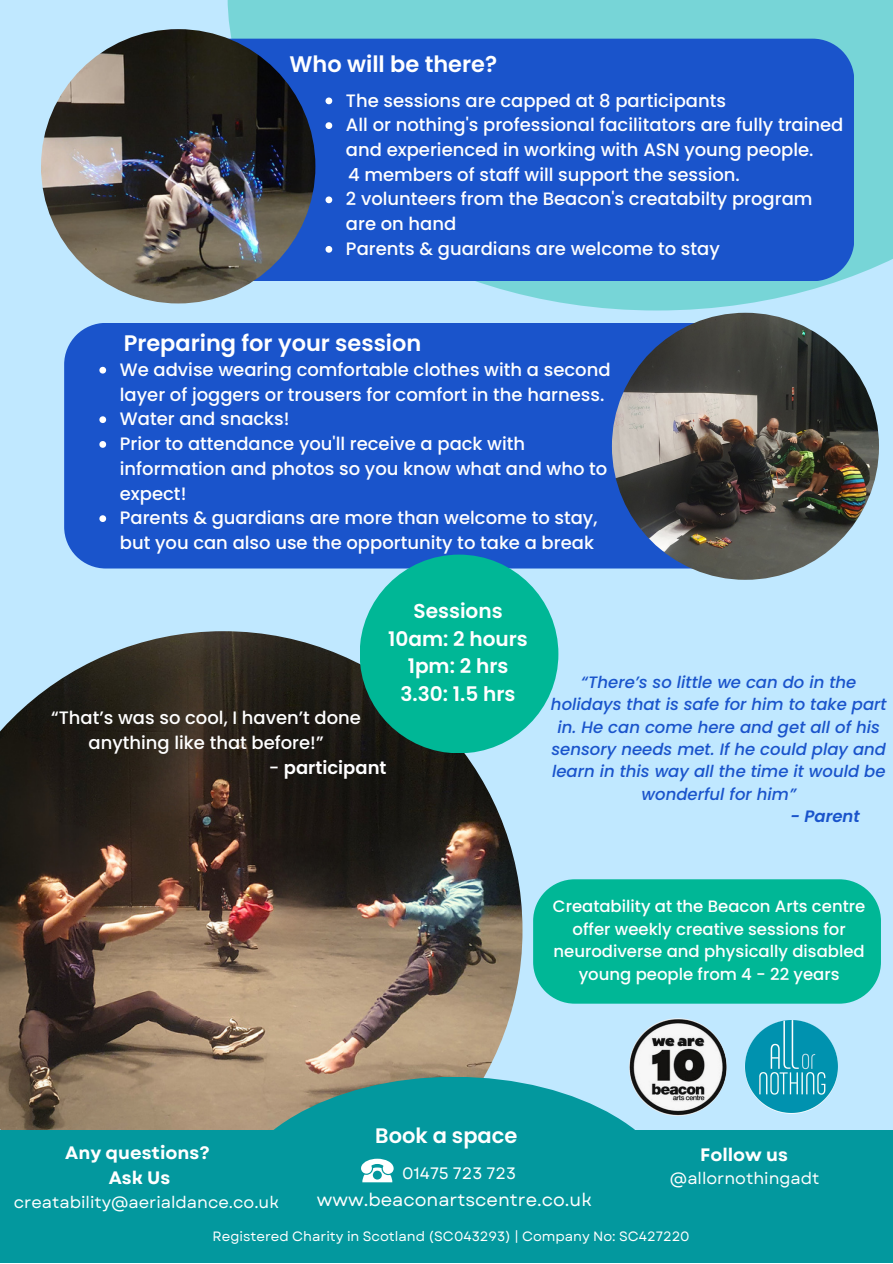
<style>
.page{position:relative;width:893px;height:1264px;background:#fff}
.page>*{position:absolute;margin:0;border:0;box-sizing:border-box;transform-origin:0 0}
.t1{font:600 22.5px "Poppins";color:#fff}
.t2{font:600 21px "Poppins";color:#fff}
.t3{font:600 20.1px "Poppins";color:#fff}
.t4{font:500 18px/24.8px "Poppins";color:#fff}
.t5{font:700 18px "Garet";color:#fff}
.t6{font:18px "Garet";color:#fff}
.t7{font:600 18px "Poppins";color:#fff}
.t8{font:italic 500 16.5px/22.5px "Poppins";color:#1a54cb;text-align:center}
.t9{font:500 16.5px/22.5px "Poppins";color:#fff;text-align:center}
.t10{font:16.5px "Garet";color:#fff}
.t11{font:italic 600 16.5px "Poppins";color:#1a54cb}
.t12{font:13.5px "Garet";color:#fff}
.s1{font-weight:500}
</style>
<div class="page">
<div style="left:0;top:0;width:892px;height:1262px;background:#c0e8ff"></div>
<img style="left:0;top:631px;width:522px;height:498px">
<svg style="left:227px;top:1076px;width:453px;height:53px;fill:#03989e"></svg>
<div style="left:0;top:1129px;width:892px;height:133px;background:#03989e"></div>
<svg style="left:361px;top:1158px;width:32px;height:24px"></svg>
<svg style="left:227px;top:0;width:665px;height:310px;fill:#77d5d7"></svg>
<div style="left:231px;top:39px;width:623px;height:242px;background:#1a54cb"></div>
<img style="left:41px;top:29px;width:274px;height:274px;border-radius:50%">
<div style="left:64px;top:323px;width:739px;height:245px;background:#1a54cb"></div>
<img style="left:612px;top:313px;width:266px;height:267px;border-radius:50%">
<img style="left:745px;top:1020px;width:92px;height:92px">
<img style="left:629px;top:1018px;width:97px;height:97px;border-radius:50%">
<div style="left:533px;top:879px;width:347px;height:124px;background:#00b796"></div>
<svg style="left:325px;top:97px;width:7px;height:7px"></svg>
<svg style="left:325px;top:122px;width:7px;height:7px"></svg>
<svg style="left:325px;top:196px;width:7px;height:7px"></svg>
<svg style="left:325px;top:246px;width:7px;height:7px"></svg>
<svg style="left:99px;top:367px;width:7px;height:6px"></svg>
<svg style="left:99px;top:416px;width:7px;height:7px"></svg>
<svg style="left:99px;top:441px;width:7px;height:7px"></svg>
<svg style="left:99px;top:515px;width:7px;height:7px"></svg>
<div style="left:359px;top:554px;width:199px;height:199px;background:#00b796;border-radius:50%"></div>
<p class="t1" style="left:289px;top:48px;width:209px">Who will be there?</p>
<p class="t4" style="left:346px;top:88px;width:381px">The sessions are capped at 8 participants</p>
<p class="t4" style="left:346px;top:113px;width:499px">All or nothing's professional facilitators are fully trained and experienced in working with ASN young people.</p>
<p class="t4" style="left:346px;top:187px;width:468px">2 volunteers from the Beacon's creatabilty program are on hand</p>
<p class="t4" style="left:346px;top:236px;width:375px">Parents &amp; guardians are welcome to stay</p>
<p class="t4" style="left:348px;top:162px;width:393px">4 members of staff will support the session.</p>
<p class="t1" style="left:124px;top:327px;width:299px">Preparing for your session</p>
<p class="t4" style="left:120px;top:357px;width:492px">We advise wearing comfortable clothes with a second layer of joggers or trousers for comfort in the harness.</p>
<p class="t4" style="left:120px;top:406px;width:171px">Water and snacks!</p>
<p class="t4" style="left:120px;top:431px;width:489px">Prior to attendance you'll receive a pack with information and photos so you know what and who to expect!</p>
<p class="t4" style="left:120px;top:505px;width:479px">Parents &amp; guardians are more than welcome to stay, but you can also use the opportunity to take a break</p>
<p class="t3" style="left:413px;top:597px;width:91px">Sessions</p>
<p class="t3" style="left:388px;top:624px;width:141px">10am: 2 hours</p>
<p class="t3" style="left:407px;top:652px;width:102px">1pm: 2 hrs</p>
<p class="t3" style="left:400px;top:679px;width:116px">3.30: 1.5 hrs</p>
<p class="t4" style="left:51px;top:705px;width:311px;text-align:center">“That’s was so cool, I haven’t done anything like that before!”</p>
<p class="t7" style="left:269px;top:755px;width:119px"><span class="s1">-</span> participant</p>
<p class="t8" style="left:551px;top:670px;width:337px">“There’s so little we can do in the holidays that is safe for him to take part in. He can come here and get all of his sensory needs met. If he could play and learn in this way all the time it would be wonderful for him”</p>
<p class="t11" style="left:790px;top:805px;width:71px">- Parent</p>
<p class="t9" style="left:553px;top:895px;width:314px">Creatability at the Beacon Arts centre</p>
<p class="t9" style="left:572px;top:917px;width:274px">offer weekly creative sessions for</p>
<p class="t9" style="left:553px;top:940px;width:313px">neurodiverse and physically disabled young people from 4 - 22 years</p>
<p class="t5" style="left:65px;top:1139px;width:146px">Any questions?</p>
<p class="t5" style="left:109px;top:1164px;width:63px">Ask Us</p>
<p class="t2" style="left:375px;top:1120px;width:144px">Book a space</p>
<p class="t10" style="left:402px;top:1161px;width:115px">01475 723 723</p>
<p class="t5" style="left:700px;top:1141px;width:89px">Follow us</p>
<p class="t10" style="left:670px;top:1165px;width:151px">@allornothingadt</p>
<p class="t6" style="left:317px;top:1186px;width:276px">www.beaconartscentre.co.uk</p>
<p class="t10" style="left:14px;top:1189px;width:267px">creatability@aerialdance.co.uk</p>
<p class="t12" style="left:212px;top:1226px;width:478px">Registered Charity in Scotland (SC043293) | Company No: SC427220</p>
</div>
